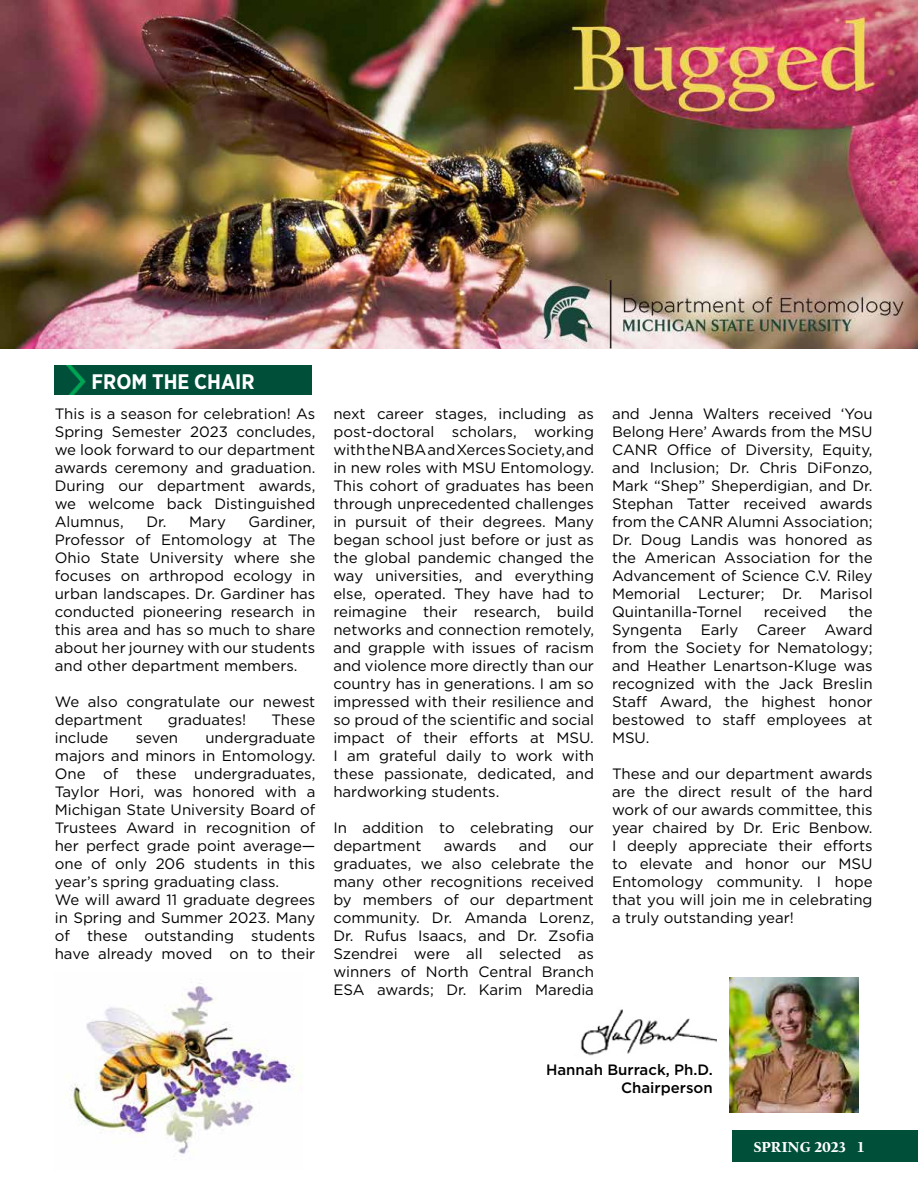
<style>
.page{position:relative;width:918px;height:1188px;background:#fff}
.page>*{position:absolute;margin:0;border:0;box-sizing:border-box;transform-origin:0 0}
.t1{font:700 21px "Gotham Narrow";color:#fff}
.Ento_text{font:15px/18px "Gotham";color:#000;text-align:justify}
.Ento_text-2{font:500 15px "Gotham";color:#000}
.t2{font:900 15px "Californian FB Text";color:#fff}
</style>
<div class="page">
<div style="left:732px;top:1130px;width:186px;height:32px;background:#004f39"></div>
<div style="left:55px;top:365px;width:256px;height:29px;background:#004f39"></div>
<img style="left:729px;top:977px;width:130px;height:135px">
<img style="left:580px;top:1009px;width:136px;height:47px">
<img style="left:0;top:0;width:918px;height:348px">
<img style="left:66px;top:983px;width:232px;height:174px">
<p class="t1" style="left:92px;top:368px;width:165px">FROM THE CHAIR</p>
<p class="Ento_text" style="left:55px;top:404px;width:262px">This is a season for celebration! As Spring Semester 2023 concludes, we look forward to our department awards ceremony and graduation.<br>During our department awards, we welcome back Distinguished Alumnus,</p>
<p class="Ento_text" style="left:55px;top:512px;width:262px;text-indent:194px">Gardiner, Professor of Entomology at The Ohio State University where she focuses on arthropod ecology in urban landscapes. Dr. Gardiner has conducted pioneering research in this area and has so much to share about her journey with our students and other department members.</p>
<p class="Ento_text" style="left:55px;top:692px;width:262px">We also congratulate our newest department</p>
<p class="Ento_text" style="left:146px;top:512px;width:81px">Dr. Mary</p>
<p class="Ento_text" style="left:168px;top:710px;width:80px">graduates!</p>
<p class="Ento_text" style="left:271px;top:710px;width:45px">These</p>
<p class="Ento_text" style="left:55px;top:728px;width:262px;text-indent:151px">undergraduate majors and minors in Entomology.<br>One of these undergraduates, Taylor Hori, was honored with a Michigan State University Board of Trustees Award in recognition of her perfect grade point average— one of only 206 students in this year’s spring graduating class.</p>
<p class="Ento_text" style="left:55px;top:890px;width:262px">We will award 11 graduate degrees in Spring and Summer 2023. Many of these outstanding students have already moved on to their</p>
<p class="Ento_text" style="left:55px;top:728px;width:55px">include</p>
<p class="Ento_text" style="left:136px;top:728px;width:44px">seven</p>
<p class="Ento_text" style="left:333px;top:404px;width:262px">next career stages, including as post-doctoral scholars, working with the NBA and Xerces Society, and in new roles with MSU Entomology.<br>This cohort of graduates has been through unprecedented challenges in pursuit of their degrees. Many began school just before or just as the global pandemic changed the way universities, and everything else, operated. They have had to reimagine their research, build networks and connection remotely, and grapple with issues of racism and violence more directly than our country has in generations. I am so impressed with their resilience and so proud of the scientific and social impact of their efforts at MSU.<br>I am grateful daily to work with these passionate, dedicated, and hardworking students.</p>
<p class="Ento_text" style="left:333px;top:818px;width:262px">In addition to celebrating our department</p>
<p class="Ento_text" style="left:444px;top:836px;width:54px">awards</p>
<p class="Ento_text" style="left:519px;top:836px;width:29px">and</p>
<p class="Ento_text" style="left:333px;top:836px;width:262px;text-indent:236px">our graduates, we also celebrate the many other recognitions received by members of our department community. Dr. Amanda Lorenz, Dr. Rufus Isaacs, and Dr. Zsofia Szendrei were all selected as winners of North Central Branch ESA awards; Dr. Karim Maredia</p>
<p class="Ento_text" style="left:612px;top:404px;width:262px">and Jenna Walters received ‘You Belong Here’ Awards from the MSU CANR Office of Diversity, Equity, and Inclusion; Dr. Chris DiFonzo, Mark “Shep” Sheperdigian, and Dr.<br>Stephan Tatter received awards from the CANR Alumni Association; Dr. Doug Landis was honored as the American Association for the Advancement of Science C.V. Riley Memorial Lecturer; Dr. Marisol Quintanilla-Tornel</p>
<p class="Ento_text" style="left:612px;top:602px;width:262px;text-indent:236px">the Syngenta Early Career Award from the Society for Nematology; and Heather Lenartson-Kluge was recognized with the Jack Breslin Staff Award, the highest honor bestowed to staff employees at MSU.</p>
<p class="Ento_text" style="left:612px;top:764px;width:262px">These and our department awards are the direct result of the hard work of our awards committee, this year chaired by Dr. Eric Benbow.<br>I deeply appreciate their efforts to elevate and honor our MSU Entomology community. I hope that you will join me in celebrating a truly outstanding year!</p>
<p class="Ento_text" style="left:764px;top:602px;width:64px">received</p>
<p class="Ento_text-2" style="left:546px;top:1060px;width:168px">Hannah Burrack, Ph.D.</p>
<p class="Ento_text-2" style="left:621px;top:1078px;width:93px">Chairperson</p>
<p class="t2" style="left:754px;top:1138px;width:112px">SPRING 2023 1</p>
</div>
